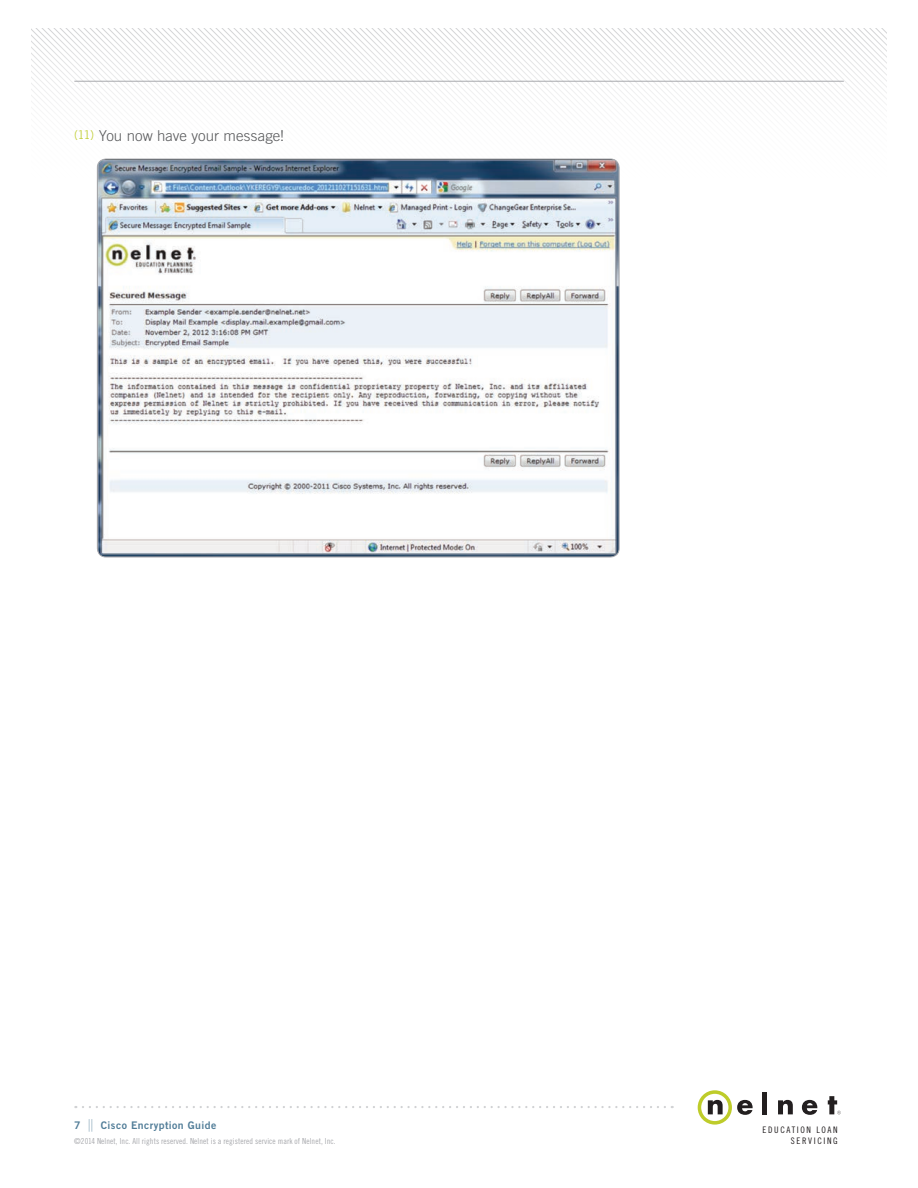
<style>
.page{position:relative;width:918px;height:1188px;background:#fff}
.page>*{position:absolute;margin:0;border:0;box-sizing:border-box;transform-origin:0 0}
.t1{font:300 15px "Trade Gothic LT Std";letter-spacing:.005em;color:#57585a}
.t2{font:10.5px "Trade Gothic LT Std Bd 2";letter-spacing:.04em;color:#517d98}
.t3{font:9px "Trade Gothic LT Std Cn 18";letter-spacing:.18em;color:#231f20}
.t4{font:8.25px "Trade Gothic LT Std Cn 18";letter-spacing:.01em;color:#a8a9ad}
.s1{font-size:12px;color:#becc2a}
.s2{font-family:"Helvetica Neue LT Std";font-weight:100;font-size:12.6px}
</style>
<div class="page">
<svg style="left:75px;top:1106px;width:590px;height:2px"></svg>
<svg style="left:698px;top:1090px;width:55px;height:35px"></svg>
<div style="left:762px;top:1092px;width:5px;height:22px;background:#231f20"></div>
<svg style="left:778px;top:1100px;width:15px;height:14px"></svg>
<svg style="left:802px;top:1100px;width:15px;height:15px"></svg>
<svg style="left:828px;top:1096px;width:13px;height:18px"></svg>
<svg style="left:643px;top:29px;width:244px;height:76px"></svg>
<svg style="left:475px;top:29px;width:168px;height:166px"></svg>
<svg style="left:337px;top:29px;width:138px;height:130px"></svg>
<svg style="left:289px;top:29px;width:48px;height:130px"></svg>
<svg style="left:31px;top:29px;width:258px;height:166px"></svg>
<img style="left:97px;top:159px;width:522px;height:398px">
<hr style="left:74px;top:81px;width:770px;height:1px;background:#a8a9ad">
<p class="t1" style="left:74px;top:126px;width:211px"><span class="s1">(11)</span> You now have your message!</p>
<p class="t2" style="left:74px;top:1118px;width:144px">7 <span class="s2">||</span> Cisco Encryption Guide</p>
<p class="t3" style="left:763px;top:1124px;width:77px">EDUCATION LOAN</p>
<p class="t4" style="left:74px;top:1136px;width:263px">©2014 Nelnet, Inc. All rights reserved. Nelnet is a registered service mark of Nelnet, Inc.</p>
<p class="t3" style="left:791px;top:1135px;width:48px">SERVICING</p>
</div>
